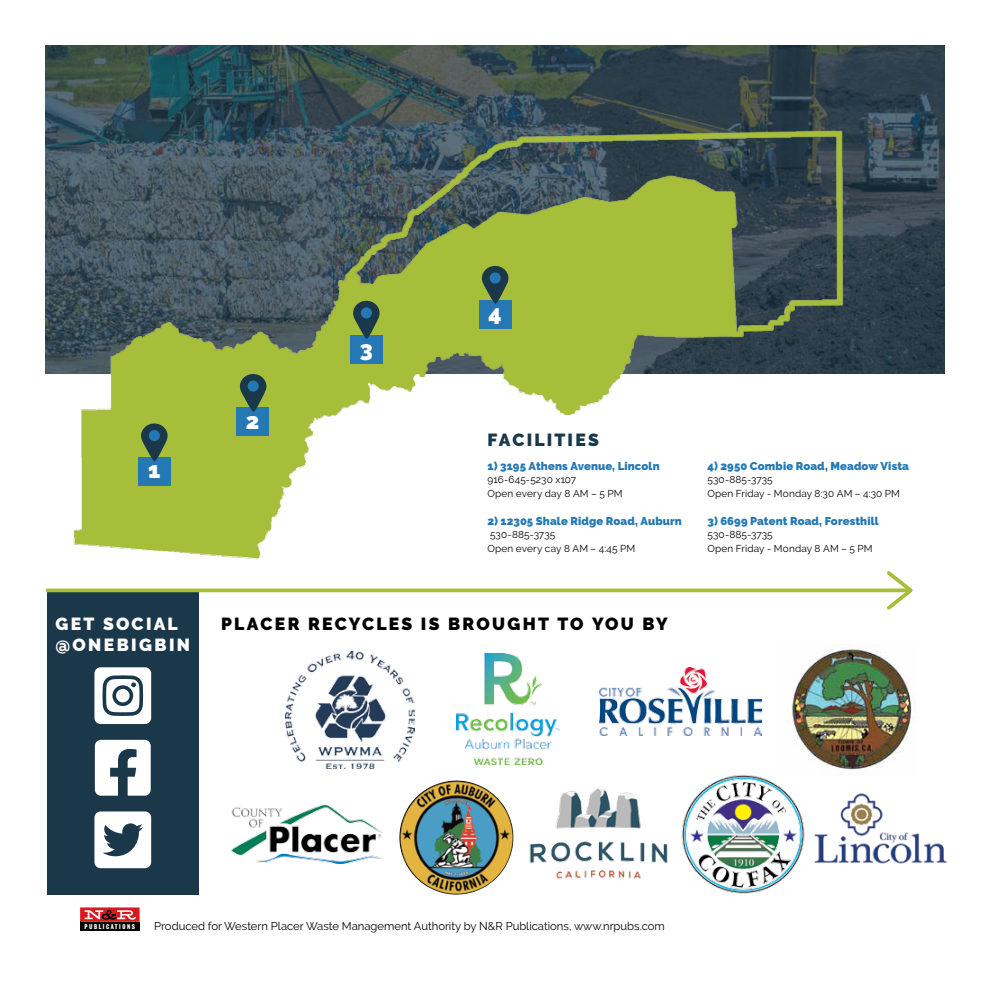
<style>
.page{position:relative;width:990px;height:990px;background:#fff}
.page>*{position:absolute;margin:0;border:0;box-sizing:border-box;transform-origin:0 0}
.t1{font:900 22.5px "Raleway";color:#fff}
.t2{font:900 17.5px "Raleway";letter-spacing:.135em;color:#000}
.t3{font:900 17.5px/21px "Raleway";letter-spacing:.135em;color:#fff}
.t4{font:900 17.5px "Raleway";letter-spacing:.135em;color:#1b384b}
.t5{font:900 11.25px "Raleway";letter-spacing:.01em;color:#2578b3}
.t6{font:11.25px "Raleway";color:#000}
.t7{font:10px/13.8px "Raleway";letter-spacing:.015em;color:#000}
.t8{font:6.38px "Bureau Grotesque Three Seven";letter-spacing:.24em;color:#fff}
</style>
<div class="page">
<div style="left:47px;top:590px;width:152px;height:305px;background:#1b384b"></div>
<svg style="left:45px;top:45px;width:900px;height:329px;background:#35484f"></svg>
<div style="left:80px;top:922px;width:60px;height:9px;background:#000"></div>
<svg style="left:80px;top:907px;width:60px;height:15px"></svg>
<img style="left:64px;top:106px;width:785px;height:454px">
<div style="left:236px;top:408px;width:33px;height:28px;background:#2578b3"></div>
<hr style="left:47px;top:589px;width:864px;height:3px;background:#a7be3a">
<svg style="left:884px;top:571px;width:29px;height:39px"></svg>
<div style="left:138px;top:457px;width:33px;height:29px;background:#2578b3"></div>
<svg style="left:141px;top:423px;width:27px;height:38px"></svg>
<div style="left:149px;top:430px;width:11px;height:11px;background:#2578b3;border-radius:50%"></div>
<svg style="left:240px;top:374px;width:26px;height:38px"></svg>
<div style="left:248px;top:381px;width:11px;height:11px;background:#2578b3;border-radius:50%"></div>
<div style="left:350px;top:335px;width:33px;height:29px;background:#2578b3"></div>
<svg style="left:353px;top:301px;width:27px;height:38px"></svg>
<div style="left:361px;top:307px;width:11px;height:11px;background:#2578b3;border-radius:50%"></div>
<div style="left:479px;top:300px;width:33px;height:29px;background:#2578b3"></div>
<svg style="left:482px;top:266px;width:26px;height:38px"></svg>
<div style="left:490px;top:272px;width:11px;height:12px;background:#2578b3;border-radius:50%"></div>
<svg style="left:94px;top:667px;width:57px;height:57px"></svg>
<svg style="left:94px;top:812px;width:57px;height:56px"></svg>
<svg style="left:95px;top:740px;width:56px;height:56px"></svg>
<img style="left:286px;top:652px;width:128px;height:116px">
<img style="left:456px;top:654px;width:104px;height:111px">
<img style="left:399px;top:781px;width:57px;height:77px">
<img style="left:599px;top:667px;width:163px;height:69px">
<img style="left:814px;top:793px;width:133px;height:71px">
<img style="left:792px;top:645px;width:123px;height:125px">
<img style="left:681px;top:774px;width:124px;height:120px">
<img style="left:231px;top:805px;width:152px;height:59px">
<img style="left:529px;top:787px;width:139px;height:92px">
<h1 class="t1" style="left:148px;top:457px;width:14px">1</h1>
<h2 class="t3" style="left:56px;top:614px;width:134px">Get Social @OneBigBin</h2>
<h1 class="t1" style="left:246px;top:408px;width:15px">2</h1>
<h1 class="t1" style="left:360px;top:336px;width:15px">3</h1>
<h1 class="t1" style="left:489px;top:300px;width:15px">4</h1>
<h2 class="t4" style="left:488px;top:429px;width:111px">Facilities</h2>
<p class="t5" style="left:488px;top:459px;width:174px">1) 3195 Athens Avenue, Lincoln</p>
<p class="t7" style="left:488px;top:473px;width:137px">916-645-5230 x107<br>Open every day 8 AM – 5 PM</p>
<p class="t5" style="left:488px;top:514px;width:196px">2) 12305 Shale Ridge Road, Auburn</p>
<p class="t7" style="left:488px;top:528px;width:149px">530-885-3735<br>Open every cay 8 AM – 4:45 PM</p>
<h2 class="t2" style="left:221px;top:614px;width:14px">Plac</h2>
<h2 class="t2" style="left:275px;top:614px;width:188px">er Recycles is bro</h2>
<h2 class="t2" style="left:492px;top:614px;width:30px">ught</h2>
<h2 class="t2" style="left:557px;top:614px;width:14px">to</h2>
<h2 class="t2" style="left:592px;top:614px;width:77px">you by</h2>
<p class="t5" style="left:707px;top:459px;width:203px">4) 2950 Combie Road, Meadow Vista</p>
<p class="t7" style="left:707px;top:473px;width:194px">530-885-3735<br>Open Friday - Monday 8:30 AM – 4:30 PM</p>
<p class="t5" style="left:707px;top:514px;width:173px">3) 6699 Patent Road, Foresthill</p>
<p class="t7" style="left:707px;top:528px;width:167px">530-885-3735<br>Open Friday - Monday 8 AM – 5 PM</p>
<p class="t8" style="left:85px;top:922px;width:52px">PUBLICATIONS</p>
<p class="t6" style="left:154px;top:919px;width:512px">Produced for Western Placer Waste Management Authority by N&amp;R Publications, www.nrpubs.com</p>
</div>
